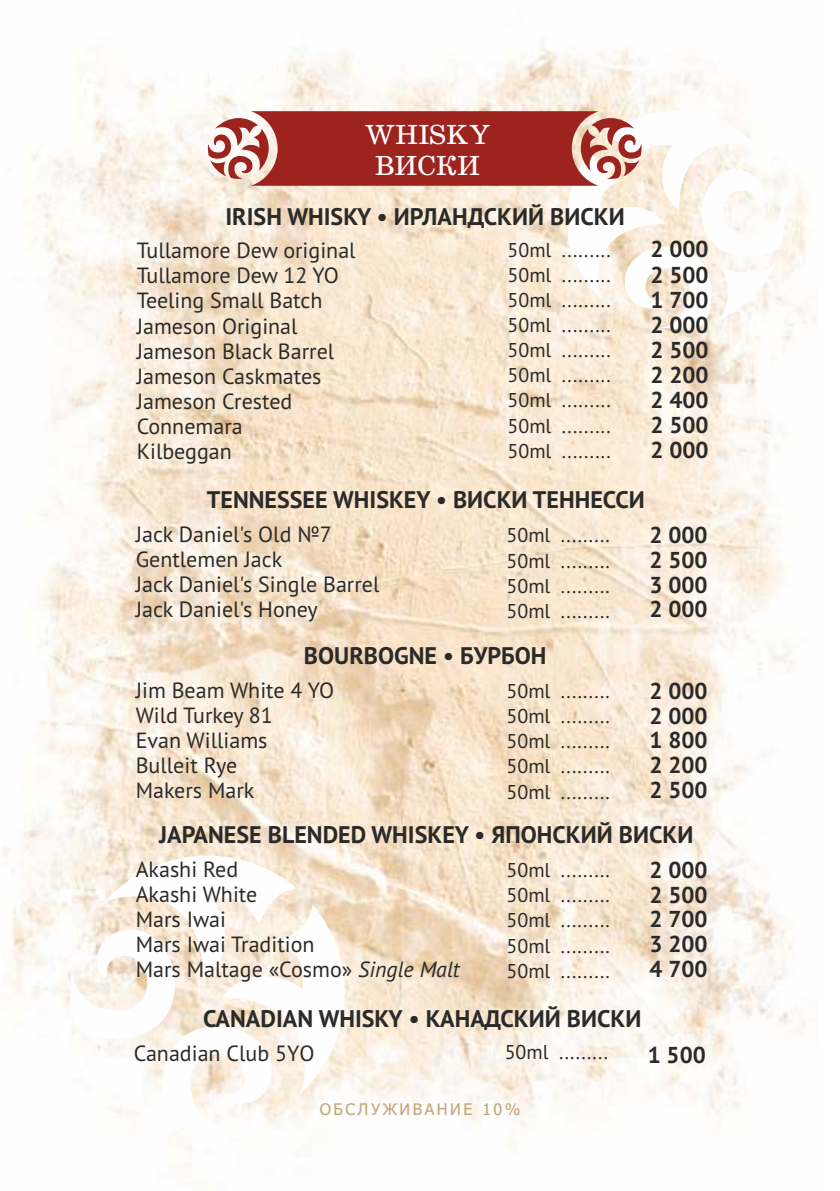
<style>
.page{position:relative;width:840px;height:1191px;background:#fff}
.page>*{position:absolute;margin:0;border:0;box-sizing:border-box;transform-origin:0 0}
.t1{font:28px/31.6px "KZ School";color:#fefefe;text-align:center}
.t2{font:700 24px "PT Sans";color:#2b2a29}
.t3{font:700 23px/24.8px "PT Sans";color:#2b2a29;text-align:justify}
.t4{font:22px/25px "PT Sans";color:#2b2a29}
.t5{font:20px/25.2px "PT Sans";color:#2b2a29;text-align:justify}
.t6{font:16px "Tahoma";letter-spacing:.155em;color:#c3a374}
.s1{font-style:italic}
</style>
<div class="page">
<img style="left:2px;top:47px;width:815px;height:1119px">
<svg style="left:566px;top:111px;width:218px;height:218px"></svg>
<svg style="left:70px;top:855px;width:274px;height:275px"></svg>
<svg style="left:208px;top:111px;width:433px;height:75px"></svg>
<p class="t1" style="left:364px;top:118px;width:127px">WHISKY<br>ВИСКИ</p>
<p class="t2" style="left:225px;top:207px;width:400px">IRISH WHISKY • ИРЛАНДСКИЙ ВИСКИ</p>
<p class="t4" style="left:137px;top:240px;width:220px">Tullamore Dew original<br>Tullamore Dew 12 YO<br>Teeling Small Batch<br>Jameson Original<br>Jameson Black Barrel<br>Jameson Caskmates<br>Jameson Crested<br>Connemara<br>Kilbeggan</p>
<p class="t3" style="left:650px;top:239px;width:59px">2 000<br>2 500<br>1 700<br>2 000<br>2 500<br>2 200<br>2 400<br>2 500<br>2 000</p>
<p class="t5" style="left:507px;top:239px;width:105px">50ml .........<br>50ml .........<br>50ml .........<br>50ml .........<br>50ml .........<br>50ml .........<br>50ml .........<br>50ml .........<br>50ml .........</p>
<p class="t2" style="left:207px;top:490px;width:439px">TENNESSEE WHISKEY • ВИСКИ ТЕННЕССИ</p>
<p class="t4" style="left:136px;top:523px;width:245px">Jack Daniel's Old №7<br>Gentlemen Jack<br>Jack Daniel's Single Barrel<br>Jack Daniel's Honey</p>
<p class="t3" style="left:649px;top:524px;width:59px">2 000<br>2 500<br>3 000<br>2 000</p>
<p class="t5" style="left:506px;top:524px;width:105px">50ml .........<br>50ml .........<br>50ml .........<br>50ml .........</p>
<p class="t2" style="left:304px;top:645px;width:244px">BOURBOGNE • БУРБОН</p>
<p class="t4" style="left:136px;top:679px;width:200px">Jim Beam White 4 YO<br>Wild Turkey 81<br>Evan Williams<br>Bulleit Rye<br>Makers Mark</p>
<p class="t3" style="left:649px;top:680px;width:59px">2 000<br>2 000<br>1 800<br>2 200<br>2 500</p>
<p class="t5" style="left:506px;top:680px;width:105px">50ml .........<br>50ml .........<br>50ml .........<br>50ml .........<br>50ml .........</p>
<p class="t2" style="left:159px;top:824px;width:535px">JAPANESE BLENDED WHISKEY • ЯПОНСКИЙ ВИСКИ</p>
<p class="t4" style="left:136px;top:858px;width:325px">Akashi Red<br>Akashi White<br>Mars Iwai<br>Mars Iwai Tradition<br>Mars Maltage «Cosmo» <span class="s1">Single Malt</span></p>
<p class="t3" style="left:649px;top:859px;width:59px">2 000<br>2 500<br>2 700<br>3 200<br>4 700</p>
<p class="t5" style="left:506px;top:859px;width:105px">50ml .........<br>50ml .........<br>50ml .........<br>50ml .........<br>50ml .........</p>
<p class="t2" style="left:203px;top:1008px;width:439px">CANADIAN WHISKY • КАНАДСКИЙ ВИСКИ</p>
<p class="t4" style="left:134px;top:1042px;width:182px">Canadian Club 5YО</p>
<p class="t5" style="left:504px;top:1041px;width:105px">50ml .........</p>
<p class="t3" style="left:647px;top:1044px;width:59px">1 500</p>
<p class="t6" style="left:319px;top:1102px;width:202px">ОБСЛУЖИВАНИЕ 10%</p>
</div>
